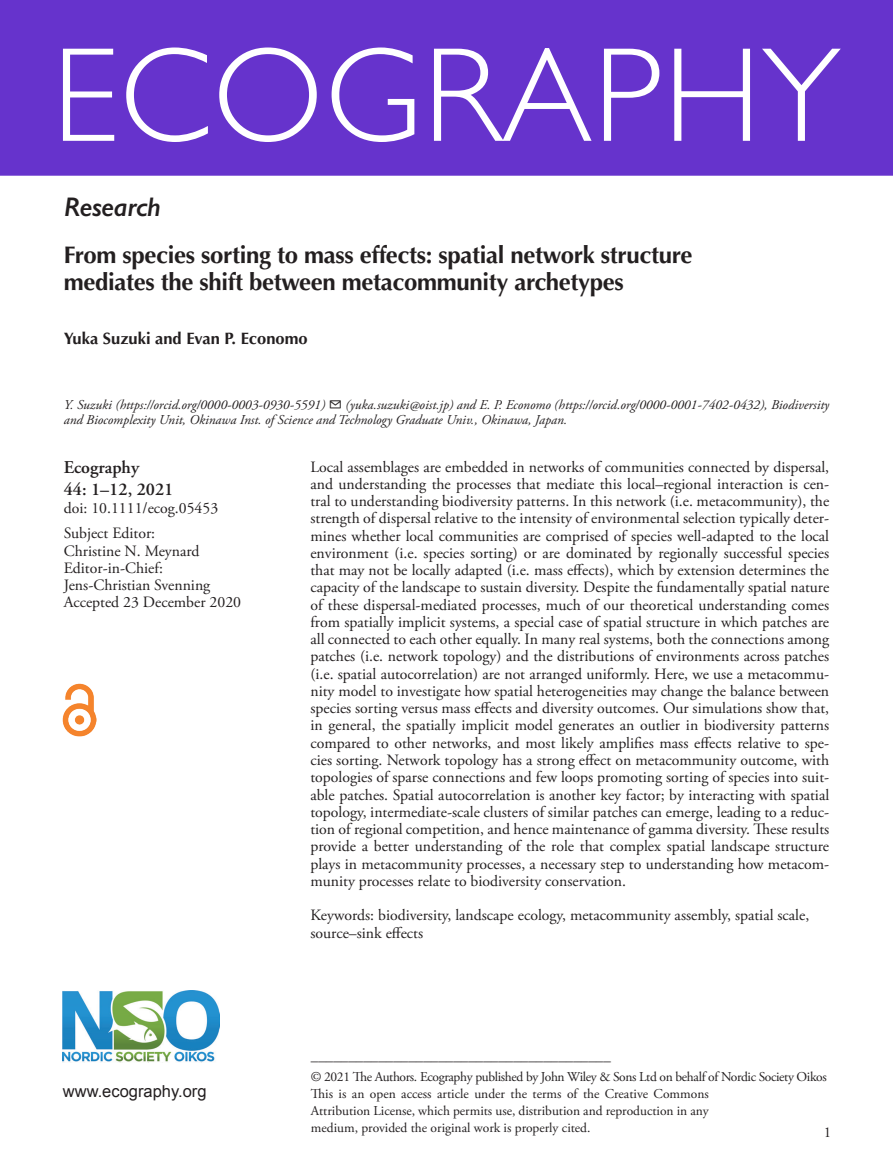
<style>
.page{position:relative;width:893px;height:1174px;background:#fff}
.page>*{position:absolute;margin:0;border:0;box-sizing:border-box;transform-origin:0 0}
.ECOG_Title{font:300 135px "Gill Sans";letter-spacing:.01em;color:#fff}
.AT_TYPE{font:italic 600 27px "Gill Sans";letter-spacing:-.015em;color:#231f20}
.CT{font:700 24px/27px "Optima LT Std";letter-spacing:-.015em;color:#231f20}
.Corres{font:600 18px "Adobe Garamond Pro";color:#231f20}
.AU{font:700 16.5px "Optima LT Std";color:#231f20}
.t1{font:16.5px "Arial";color:#231f20}
.ABS_TXT{font:15.75px/17.2px "Adobe Garamond Pro";color:#231f20}
.Keywords{font:15.75px/17.2px "Adobe Garamond Pro";color:#231f20}
.Doi_No{font:15.75px "Adobe Garamond Pro";color:#231f20}
.t2{font:15px "Adobe Garamond Pro";color:#231f20}
.FM_Note{font:13.5px/16.8px "Adobe Garamond Pro";letter-spacing:-.025em;color:#231f20;text-align:justify}
.Address{font:italic 13.5px/15px "Adobe Garamond Pro";color:#231f20}
</style>
<div class="page">
<div style="left:0;top:0;width:893px;height:176px;background:#63c"></div>
<img style="left:63px;top:990px;width:156px;height:72px">
<img style="left:63px;top:683px;width:34px;height:53px">
<p class="ECOG_Title" style="left:52px;top:-10px;width:790px">ECOGRAPHY</p>
<p class="AT_TYPE" style="left:64px;top:191px;width:99px">Research</p>
<p class="CT" style="left:64px;top:242px;width:630px">From species sorting to mass effects: spatial network structure mediates the shift between metacommunity archetypes</p>
<p class="AU" style="left:64px;top:329px;width:245px">Yuka Suzuki and Evan P. Economo</p>
<p class="Address" style="left:64px;top:397px;width:767px">Y. Suzuki (https://orcid.org/0000-0003-0930-5591) ✉ (yuka.suzuki@oist.jp) and E. P. Economo (https://orcid.org/0000-0001-7402-0432), Biodiversity and Biocomplexity Unit, Okinawa Inst. of Science and Technology Graduate Univ., Okinawa, Japan.</p>
<p class="Corres" style="left:64px;top:457px;width:77px">Ecography</p>
<p class="Corres" style="left:64px;top:479px;width:111px">44: 1–12, 2021</p>
<p class="Doi_No" style="left:64px;top:498px;width:156px">doi: 10.1111/ecog.05453</p>
<p class="ABS_TXT" style="left:64px;top:525px;width:137px">Subject Editor:<br>Christine N. Meynard</p>
<p class="ABS_TXT" style="left:64px;top:560px;width:148px">Editor-in-Chief:<br>Jens-Christian Svenning</p>
<p class="ABS_TXT" style="left:64px;top:594px;width:179px">Accepted 23 December 2020</p>
<p class="t1" style="left:63px;top:1080px;width:145px">www.ecography.org</p>
<p class="ABS_TXT" style="left:310px;top:458px;width:520px;text-align:justify">Local assemblages are embedded in networks of communities connected by dispersal, and understanding the processes that mediate this local–regional interaction is cen&shy;tral to understanding biodiversity patterns. In this network (i.e. metacommunity), the strength of dispersal relative to the intensity of environmental selection typically deter&shy;mines whether local communities are comprised of species well-adapted to the local environment (i.e. species sorting) or are dominated by regionally successful species that may not be locally adapted (i.e. mass effects), which by extension determines the capacity of the landscape to sustain diversity. Despite the fundamentally spatial nature of these dispersal-mediated processes, much of our theoretical understanding comes from spatially implicit systems, a special case of spatial structure in which patches are all connected to each other equally. In many real systems, both the connections among patches (i.e. network topology) and the distributions of environments across patches (i.e. spatial autocorrelation) are not arranged uniformly. Here, we use a metacommu&shy;nity model to investigate how spatial heterogeneities may change the balance between species sorting versus mass effects and diversity outcomes. Our simulations show that, in general, the spatially implicit model generates an outlier in biodiversity patterns compared to other networks, and most likely amplifies mass effects relative to spe&shy;cies sorting. Network topology has a strong effect on metacommunity outcome, with topologies of sparse connections and few loops promoting sorting of species into suit&shy;able patches. Spatial autocorrelation is another key factor; by interacting with spatial topology, intermediate-scale clusters of similar patches can emerge, leading to a reduc&shy;tion of regional competition, and hence maintenance of gamma diversity. These results provide a better understanding of the role that complex spatial landscape structure plays in metacommunity processes, a necessary step to understanding how metacom&shy;munity processes relate to biodiversity conservation.</p>
<p class="Keywords" style="left:310px;top:907px;width:500px">Keywords: biodiversity, landscape ecology, metacommunity assembly, spatial scale, source–sink effects</p>
<p class="t2" style="left:311px;top:1051px;width:301px">––––––––––––––––––––––––––––––––––––––––</p>
<p class="FM_Note" style="left:311px;top:1069px;width:517px">© 2021 The Authors. Ecography published by John Wiley &amp; Sons Ltd on behalf of Nordic Society Oikos</p>
<p class="FM_Note" style="left:311px;top:1086px;width:399px">This is an open access article under the terms of the Creative Commons Attribution License, which permits use, distribution and reproduction in any medium, provided the original work is properly cited.</p>
<p class="t2" style="left:824px;top:1123px;width:9px">1</p>
</div>
